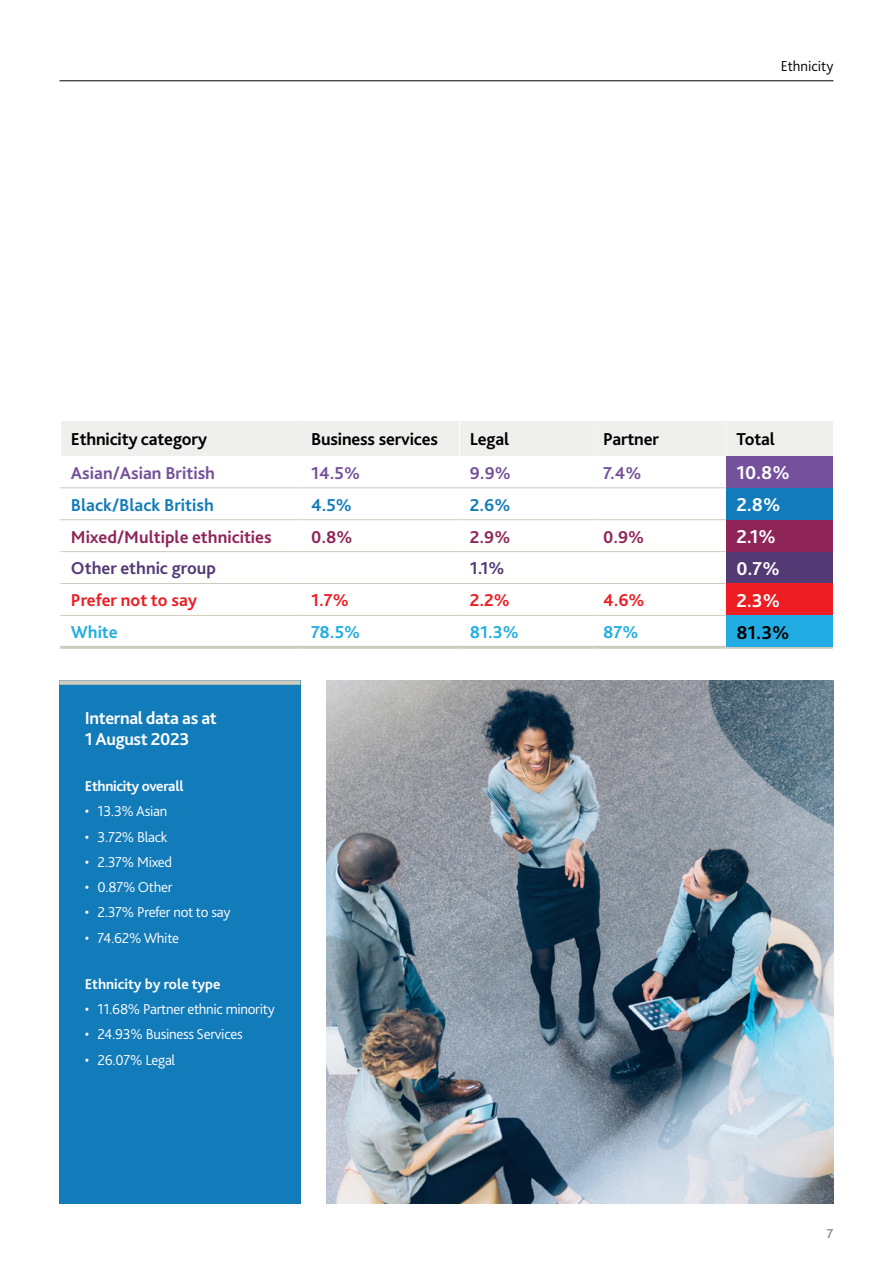
<style>
.page{position:relative;width:893px;height:1263px;background:#fff}
.page>*{position:absolute;margin:0;border:0;box-sizing:border-box;transform-origin:0 0}
.t1{font:700 19.5px/32px "GWLG Bliss";color:#fff}
.t2{font:700 19.5px "GWLG Bliss";color:#000}
.t3{font:700 18px "GWLG Bliss";letter-spacing:-.01em;color:#000}
.t4{font:700 18px "GWLG Bliss";color:#8f2457}
.t5{font:700 18px "GWLG Bliss";color:#74519a}
.t6{font:700 18px/21px "GWLG Bliss";letter-spacing:-.02em;color:#fff}
.t7{font:700 18px "GWLG Bliss";color:#127bb9}
.t8{font:700 18px "GWLG Bliss";color:#ed1d24}
.t9{font:700 18px "GWLG Bliss";color:#533a75}
.t10{font:700 18px "GWLG Bliss";color:#21ade3}
.t11{font:300 15px "GWLG Bliss";letter-spacing:-.02em;color:#fff}
.t12{font:700 15px "GWLG Bliss";letter-spacing:-.015em;color:#fff}
.t13{font:300 15px "GWLG Bliss";color:#000}
.t14{font:700 13.5px "GWLG Bliss";color:#978f85}
</style>
<div class="page">
<div style="left:59px;top:680px;width:241px;height:523px;background:#127bb9"></div>
<div style="left:59px;top:680px;width:241px;height:5px;background:#cdcbbc"></div>
<div style="left:726px;top:456px;width:107px;height:32px;background:#74519a"></div>
<div style="left:726px;top:488px;width:107px;height:32px;background:#127bb9"></div>
<hr style="left:459px;top:615px;width:133px;height:1px;background:#cdcbbc">
<hr style="left:300px;top:615px;width:159px;height:1px;background:#cdcbbc">
<hr style="left:60px;top:615px;width:240px;height:1px;background:#cdcbbc">
<hr style="left:459px;top:583px;width:133px;height:1px;background:#cdcbbc">
<hr style="left:300px;top:583px;width:159px;height:1px;background:#cdcbbc">
<hr style="left:60px;top:583px;width:240px;height:1px;background:#cdcbbc">
<hr style="left:459px;top:551px;width:133px;height:1px;background:#cdcbbc">
<hr style="left:300px;top:551px;width:159px;height:1px;background:#cdcbbc">
<hr style="left:60px;top:551px;width:240px;height:1px;background:#cdcbbc">
<hr style="left:459px;top:519px;width:133px;height:1px;background:#cdcbbc">
<hr style="left:300px;top:519px;width:159px;height:1px;background:#cdcbbc">
<hr style="left:60px;top:519px;width:240px;height:1px;background:#cdcbbc">
<hr style="left:592px;top:488px;width:134px;height:1px;background:#cdcbbc">
<hr style="left:459px;top:488px;width:133px;height:1px;background:#cdcbbc">
<hr style="left:300px;top:488px;width:159px;height:1px;background:#cdcbbc">
<hr style="left:60px;top:488px;width:240px;height:1px;background:#cdcbbc">
<hr style="left:726px;top:646px;width:107px;height:3px;background:#cdcbbc">
<hr style="left:592px;top:646px;width:134px;height:3px;background:#cdcbbc">
<hr style="left:459px;top:646px;width:133px;height:3px;background:#cdcbbc">
<hr style="left:300px;top:646px;width:159px;height:3px;background:#cdcbbc">
<hr style="left:60px;top:646px;width:240px;height:3px;background:#cdcbbc">
<div style="left:726px;top:520px;width:107px;height:32px;background:#8f2457"></div>
<hr style="left:592px;top:519px;width:134px;height:1px;background:#cdcbbc">
<div style="left:726px;top:552px;width:107px;height:31px;background:#533a75"></div>
<hr style="left:592px;top:551px;width:134px;height:1px;background:#cdcbbc">
<div style="left:726px;top:583px;width:107px;height:32px;background:#ed1d24"></div>
<hr style="left:592px;top:615px;width:134px;height:1px;background:#cdcbbc">
<hr style="left:592px;top:583px;width:134px;height:1px;background:#cdcbbc">
<div style="left:726px;top:421px;width:107px;height:35px;background:#efefed"></div>
<div style="left:592px;top:421px;width:134px;height:35px;background:#efefed"></div>
<hr style="left:592px;top:421px;width:1px;height:35px;background:#fff">
<div style="left:459px;top:421px;width:133px;height:35px;background:#efefed"></div>
<hr style="left:458px;top:421px;width:2px;height:35px;background:#fff">
<div style="left:300px;top:421px;width:159px;height:35px;background:#efefed"></div>
<hr style="left:300px;top:421px;width:1px;height:35px;background:#fff">
<div style="left:60px;top:421px;width:240px;height:35px;background:#efefed"></div>
<hr style="left:60px;top:421px;width:1px;height:35px;background:#fff">
<img style="left:326px;top:680px;width:507px;height:523px">
<hr style="left:60px;top:80px;width:773px;height:1px;background:#000">
<div style="left:726px;top:615px;width:107px;height:32px;background:#21ade3"></div>
<p class="t13" style="left:781px;top:57px;width:54px">Ethnicity</p>
<p class="t3" style="left:71px;top:428px;width:138px">Ethnicity category</p>
<p class="t3" style="left:311px;top:428px;width:128px">Business services</p>
<p class="t3" style="left:470px;top:428px;width:41px">Legal</p>
<p class="t3" style="left:603px;top:428px;width:57px">Partner</p>
<p class="t3" style="left:736px;top:428px;width:40px">Total</p>
<p class="t5" style="left:71px;top:462px;width:146px">Asian/Asian British</p>
<p class="t5" style="left:311px;top:462px;width:50px">14.5%</p>
<p class="t5" style="left:470px;top:462px;width:42px">9.9%</p>
<p class="t5" style="left:603px;top:462px;width:40px">7.4%</p>
<p class="t7" style="left:71px;top:493px;width:144px">Black/Black British</p>
<p class="t7" style="left:311px;top:493px;width:42px">4.5%</p>
<p class="t7" style="left:470px;top:493px;width:42px">2.6%</p>
<p class="t4" style="left:71px;top:525px;width:202px">Mixed/Multiple ethnicities</p>
<p class="t4" style="left:311px;top:525px;width:43px">0.8%</p>
<p class="t4" style="left:470px;top:525px;width:42px">2.9%</p>
<p class="t4" style="left:603px;top:525px;width:43px">0.9%</p>
<p class="t9" style="left:71px;top:557px;width:147px">Other ethnic group</p>
<p class="t9" style="left:470px;top:557px;width:36px">1.1%</p>
<p class="t8" style="left:71px;top:589px;width:128px">Prefer not to say</p>
<p class="t8" style="left:311px;top:589px;width:39px">1.7%</p>
<p class="t8" style="left:470px;top:589px;width:42px">2.2%</p>
<p class="t8" style="left:603px;top:589px;width:43px">4.6%</p>
<p class="t10" style="left:71px;top:621px;width:48px">White</p>
<p class="t10" style="left:311px;top:621px;width:51px">78.5%</p>
<p class="t10" style="left:470px;top:621px;width:51px">81.3%</p>
<p class="t10" style="left:603px;top:621px;width:37px">87%</p>
<p class="t2" style="left:736px;top:620px;width:55px">81.3%</p>
<h1 class="t1" style="left:736px;top:457px;width:55px">10.8%</h1>
<h1 class="t1" style="left:736px;top:489px;width:46px">2.8%</h1>
<h1 class="t1" style="left:736px;top:521px;width:45px">2.1%<br>0.7%<br>2.3%</h1>
<p class="t6" style="left:85px;top:707px;width:134px">Internal data as at<br>1 August 2023</p>
<p class="t12" style="left:85px;top:777px;width:100px">Ethnicity overall</p>
<p class="t11" style="left:85px;top:802px;width:84px">• 13.3% Asian</p>
<p class="t11" style="left:85px;top:827px;width:84px">• 3.72% Black</p>
<p class="t11" style="left:85px;top:852px;width:89px">• 2.37% Mixed</p>
<p class="t11" style="left:85px;top:878px;width:89px">• 0.87% Other</p>
<p class="t11" style="left:85px;top:903px;width:147px">• 2.37% Prefer not to say</p>
<p class="t11" style="left:85px;top:928px;width:96px">• 74.62% White</p>
<p class="t12" style="left:85px;top:974px;width:137px">Ethnicity by role type</p>
<p class="t11" style="left:85px;top:1000px;width:191px">• 11.68% Partner ethnic minority</p>
<p class="t11" style="left:85px;top:1025px;width:159px">• 24.93% Business Services</p>
<p class="t11" style="left:85px;top:1050px;width:92px">• 26.07% Legal</p>
<p class="t14" style="left:827px;top:1225px;width:8px">7</p>
</div>
